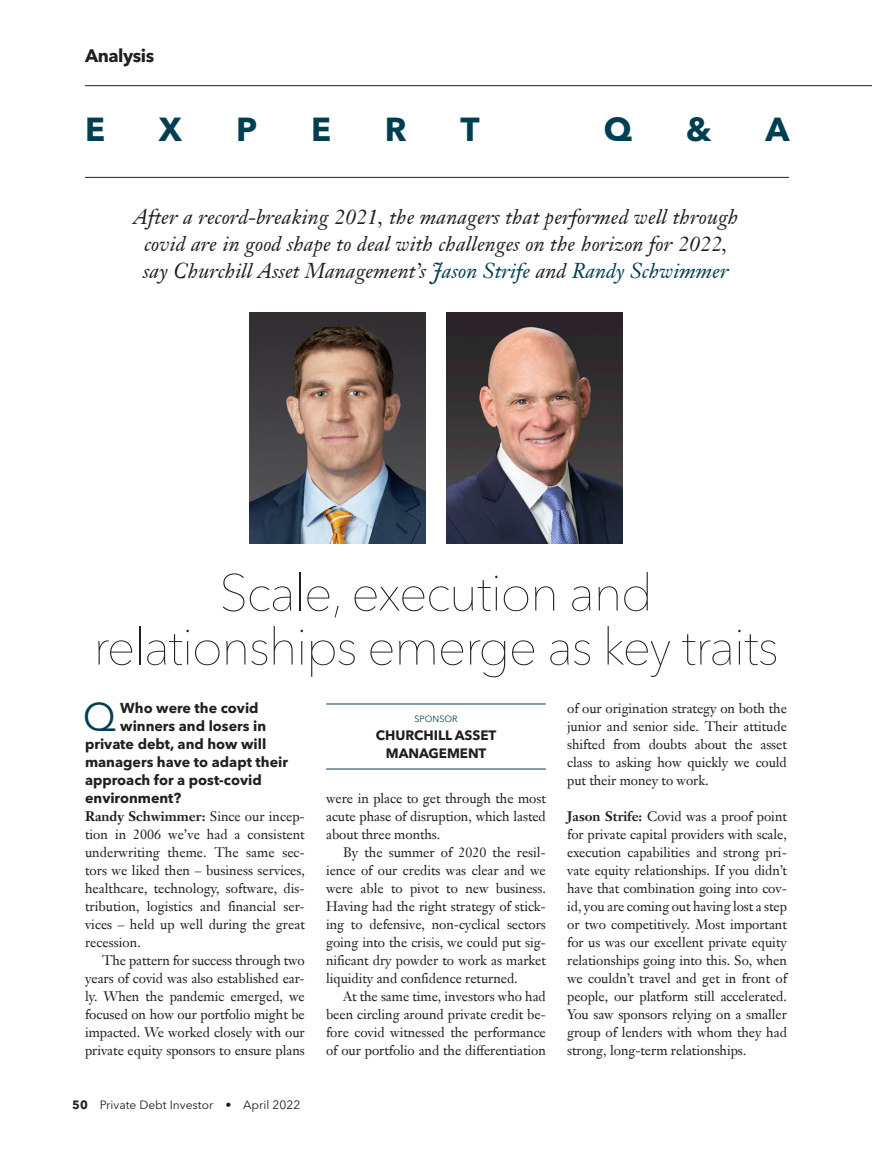
<style>
.page{position:relative;width:872px;height:1149px;background:#fff}
.page>*{position:absolute;margin:0;border:0;box-sizing:border-box;transform-origin:0 0}
.B_Headline_32_36_cen{font:200 51px/54px "Avenir Next LT Pro";letter-spacing:-.03em;color:#231f20;text-align:center}
.E_Analysis_Q_A_Quest{font:39.6px "Avenir Next LT Pro";color:#003f52}
.t1{font:700 33px "Avenir Next LT Pro";color:#003f52}
.D_Standfirst_italic{font:italic 21px/27px "Janson Text LT Pro";letter-spacing:.005em;color:#231f20;text-align:center}
.t2{font:700 18px "Avenir Next LT Pro";letter-spacing:-.025em;color:#231f20}
.E_Analysis_Q_A_Quest-2{font:700 14.25px "Avenir Next LT Pro";color:#231f20}
.G__Analysis_Body_Ind{font:13.5px/18px "Janson Text LT Pro";letter-spacing:-.005em;color:#231f20;text-align:justify}
.F_Analysis_Body_NO_i{font:13.5px/18px "Janson Text LT Pro";color:#231f20;text-align:justify}
.S1_Sponsor_name{font:700 13.5px/18px "Avenir Next LT Pro";letter-spacing:-.005em;color:#231f20;text-align:center}
.t3{font:12px "Avenir Next LT Pro";color:#231f20}
.S_Sponsor_heading{font:9px "Avenir Next LT Pro";color:#003f52}
.s1{color:#003f52}
.s2{font-weight:700}
</style>
<div class="page">
<hr style="left:85px;top:177px;width:704px;height:1px;background:#231f20">
<hr style="left:85px;top:85px;width:787px;height:1px;background:#231f20">
<img style="left:250px;top:312px;width:175px;height:231px">
<img style="left:446px;top:312px;width:176px;height:231px">
<hr style="left:326px;top:703px;width:220px;height:1px;background:#003f52">
<hr style="left:326px;top:768px;width:220px;height:1px;background:#003f52">
<h3 class="t2" style="left:85px;top:45px;width:71px">Analysis</h3>
<h3 class="t1" style="left:85px;top:110px;width:22px">E</h3>
<h3 class="t1" style="left:159px;top:110px;width:25px">X</h3>
<h3 class="t1" style="left:236px;top:110px;width:23px">P</h3>
<h3 class="t1" style="left:311px;top:110px;width:22px">E</h3>
<h3 class="t1" style="left:385px;top:110px;width:23px">R</h3>
<h3 class="t1" style="left:460px;top:110px;width:21px">T</h3>
<h3 class="t1" style="left:604px;top:110px;width:30px">Q</h3>
<h3 class="t1" style="left:686px;top:110px;width:27px">&amp;</h3>
<h3 class="t1" style="left:765px;top:110px;width:26px">A</h3>
<p class="D_Standfirst_italic" style="left:134px;top:203px;width:606px">After a record-breaking 2021, the managers that performed well through covid are in good shape to deal with challenges on the horizon for 2022, say Churchill Asset Management’s <span class="s1">Jason Strife</span> and <span class="s1">Randy Schwimmer</span></p>
<p class="B_Headline_32_36_cen" style="left:93px;top:565px;width:687px">Scale, execution and relationships emerge as key traits</p>
<p class="E_Analysis_Q_A_Quest" style="left:83px;top:692px;width:35px">Q</p>
<p class="E_Analysis_Q_A_Quest-2" style="left:120px;top:698px;width:140px">Who were the covid</p>
<p class="E_Analysis_Q_A_Quest-2" style="left:120px;top:716px;width:147px">winners and losers in</p>
<p class="E_Analysis_Q_A_Quest-2" style="left:85px;top:734px;width:183px">private debt, and how will</p>
<p class="E_Analysis_Q_A_Quest-2" style="left:85px;top:752px;width:204px">managers have to adapt their</p>
<p class="E_Analysis_Q_A_Quest-2" style="left:85px;top:770px;width:178px">approach for a post-covid</p>
<p class="E_Analysis_Q_A_Quest-2" style="left:85px;top:788px;width:98px">environment?</p>
<p class="F_Analysis_Body_NO_i" style="left:85px;top:806px;width:221px"><span class="s2">Randy Schwimmer:</span> Since our incep&shy;tion in 2006 we’ve had a consistent underwriting theme. The same sec&shy;tors we liked then – business services, healthcare, technology, software, dis&shy;tribution, logistics and financial ser&shy;vices – held up well during the great recession.</p>
<p class="G__Analysis_Body_Ind" style="left:85px;top:950px;width:221px;text-indent:17px">The pattern for success through two years of covid was also established ear&shy;ly. When the pandemic emerged, we focused on how our portfolio might be impacted. We worked closely with our private equity sponsors to ensure plans</p>
<p class="t3" style="left:72px;top:1097px;width:229px"><span class="s2">50</span> Private Debt Investor • April 2022</p>
<p class="S_Sponsor_heading" style="left:414px;top:713px;width:44px">SPONSOR</p>
<p class="S1_Sponsor_name" style="left:376px;top:726px;width:122px">CHURCHILL ASSET<br>MANAGEMENT</p>
<p class="G__Analysis_Body_Ind" style="left:326px;top:788px;width:221px">were in place to get through the most acute phase of disruption, which lasted about three months.</p>
<p class="G__Analysis_Body_Ind" style="left:326px;top:842px;width:221px;text-indent:17px">By the summer of 2020 the resil&shy;ience of our credits was clear and we were able to pivot to new business.<br>Having had the right strategy of stick&shy;ing to defensive, non-cyclical sectors going into the crisis, we could put sig&shy;nificant dry powder to work as market liquidity and confidence returned.</p>
<p class="G__Analysis_Body_Ind" style="left:326px;top:986px;width:221px;text-indent:17px">At the same time, investors who had been circling around private credit be&shy;fore covid witnessed the performance of our portfolio and the differentiation</p>
<p class="G__Analysis_Body_Ind" style="left:567px;top:698px;width:221px">of our origination strategy on both the junior and senior side. Their attitude shifted from doubts about the asset class to asking how quickly we could put their money to work.</p>
<p class="F_Analysis_Body_NO_i" style="left:567px;top:806px;width:221px"><span class="s2">Jason Strife:</span> Covid was a proof point for private capital providers with scale, execution capabilities and strong pri&shy;vate equity relationships. If you didn’t have that combination going into cov&shy;id, you are coming out having lost a step or two competitively. Most important for us was our excellent private equity relationships going into this. So, when we couldn’t travel and get in front of people, our platform still accelerated.<br>You saw sponsors relying on a smaller group of lenders with whom they had strong, long-term relationships.</p>
</div>
